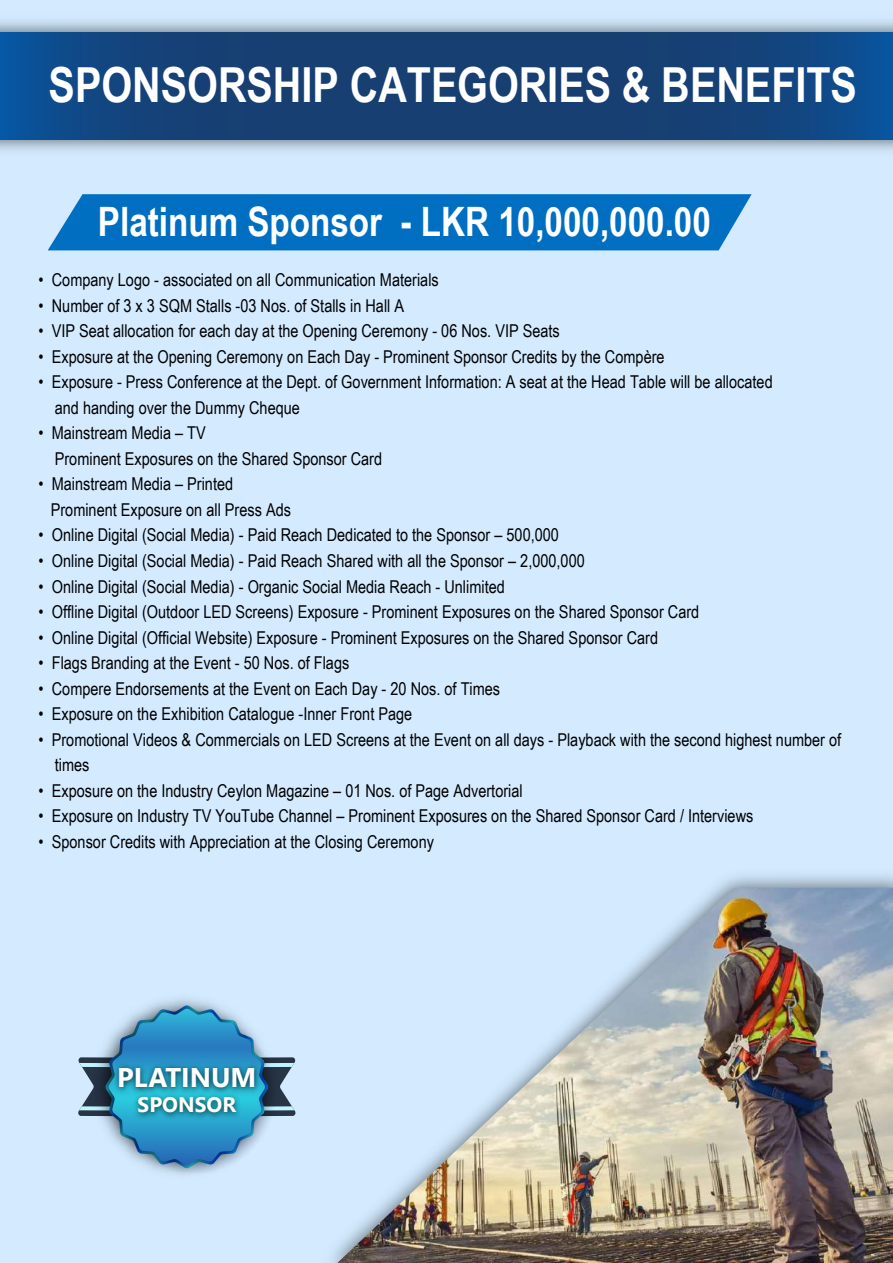
<style>
.page{position:relative;width:893px;height:1263px;background:#d4ebff}
.page>*{position:absolute;margin:0;border:0;box-sizing:border-box;transform-origin:0 0}
.t1{font:700 48.3px "Arial Narrow";color:#fff}
.t2{font:700 40.5px "Arial Narrow";color:#fff}
.t3{font:700 27px "Nirmala UI";color:#fff}
.t4{font:700 21px "Nirmala UI";color:#fff}
.t5{font:17.7px/25.5px "Arial Narrow";color:#000}
</style>
<div class="page">
<img style="left:0;top:20px;width:893px;height:131px">
<svg style="left:0;top:33px;width:893px;height:107px;background:#14437a"></svg>
<div style="left:48px;top:194px;width:704px;height:56px;background:#006fc1"></div>
<img style="left:337px;top:888px;width:556px;height:375px">
<svg style="left:78px;top:1005px;width:218px;height:163px"></svg>
<img style="left:108px;top:1056px;width:158px;height:74px">
<h1 class="t1" style="left:49px;top:48px;width:810px">SPONSORSHIP CATEGORIES &amp; BENEFITS</h1>
<h2 class="t2" style="left:98px;top:192px;width:614px">Platinum Sponsor - LKR 10,000,000.00</h2>
<p class="t5" style="left:39px;top:266px;width:402px">• Company Logo - associated on all Communication Materials</p>
<p class="t5" style="left:39px;top:292px;width:367px">• Number of 3 x 3 SQM Stalls -03 Nos. of Stalls in Hall A</p>
<p class="t5" style="left:39px;top:317px;width:523px">• VIP Seat allocation for each day at the Opening Ceremony - 06 Nos. VIP Seats</p>
<p class="t5" style="left:39px;top:343px;width:627px">• Exposure at the Opening Ceremony on Each Day - Prominent Sponsor Credits by the Compère</p>
<p class="t5" style="left:55px;top:368px;width:719px;text-indent:-16px">• Exposure - Press Conference at the Dept. of Government Information: A seat at the Head Table will be allocated and handing over the Dummy Cheque</p>
<p class="t5" style="left:55px;top:420px;width:329px;text-indent:-16px">• Mainstream Media – TV<br>Prominent Exposures on the Shared Sponsor Card</p>
<p class="t5" style="left:51px;top:471px;width:242px;text-indent:-12px">• Mainstream Media – Printed<br>Prominent Exposure on all Press Ads</p>
<p class="t5" style="left:39px;top:522px;width:522px">• Online Digital (Social Media) - Paid Reach Dedicated to the Sponsor – 500,000</p>
<p class="t5" style="left:39px;top:547px;width:548px">• Online Digital (Social Media) - Paid Reach Shared with all the Sponsor – 2,000,000</p>
<p class="t5" style="left:39px;top:573px;width:468px">• Online Digital (Social Media) - Organic Social Media Reach - Unlimited</p>
<p class="t5" style="left:39px;top:598px;width:662px">• Offline Digital (Outdoor LED Screens) Exposure - Prominent Exposures on the Shared Sponsor Card</p>
<p class="t5" style="left:39px;top:624px;width:621px">• Online Digital (Official Website) Exposure - Prominent Exposures on the Shared Sponsor Card</p>
<p class="t5" style="left:39px;top:649px;width:312px">• Flags Branding at the Event - 50 Nos. of Flags</p>
<p class="t5" style="left:39px;top:675px;width:463px">• Compere Endorsements at the Event on Each Day - 20 Nos. of Times</p>
<p class="t5" style="left:39px;top:701px;width:375px">• Exposure on the Exhibition Catalogue -Inner Front Page</p>
<p class="t5" style="left:55px;top:726px;width:788px;text-indent:-16px">• Promotional Videos &amp; Commercials on LED Screens at the Event on all days - Playback with the second highest number of times</p>
<p class="t5" style="left:39px;top:777px;width:486px">• Exposure on the Industry Ceylon Magazine – 01 Nos. of Page Advertorial</p>
<p class="t5" style="left:39px;top:803px;width:716px">• Exposure on Industry TV YouTube Channel – Prominent Exposures on the Shared Sponsor Card / Interviews</p>
<p class="t5" style="left:39px;top:828px;width:397px">• Sponsor Credits with Appreciation at the Closing Ceremony</p>
<h3 class="t3" style="left:117px;top:1055px;width:141px">PLATINUM</h3>
<p class="t4" style="left:138px;top:1087px;width:100px">SPONSOR</p>
</div>
